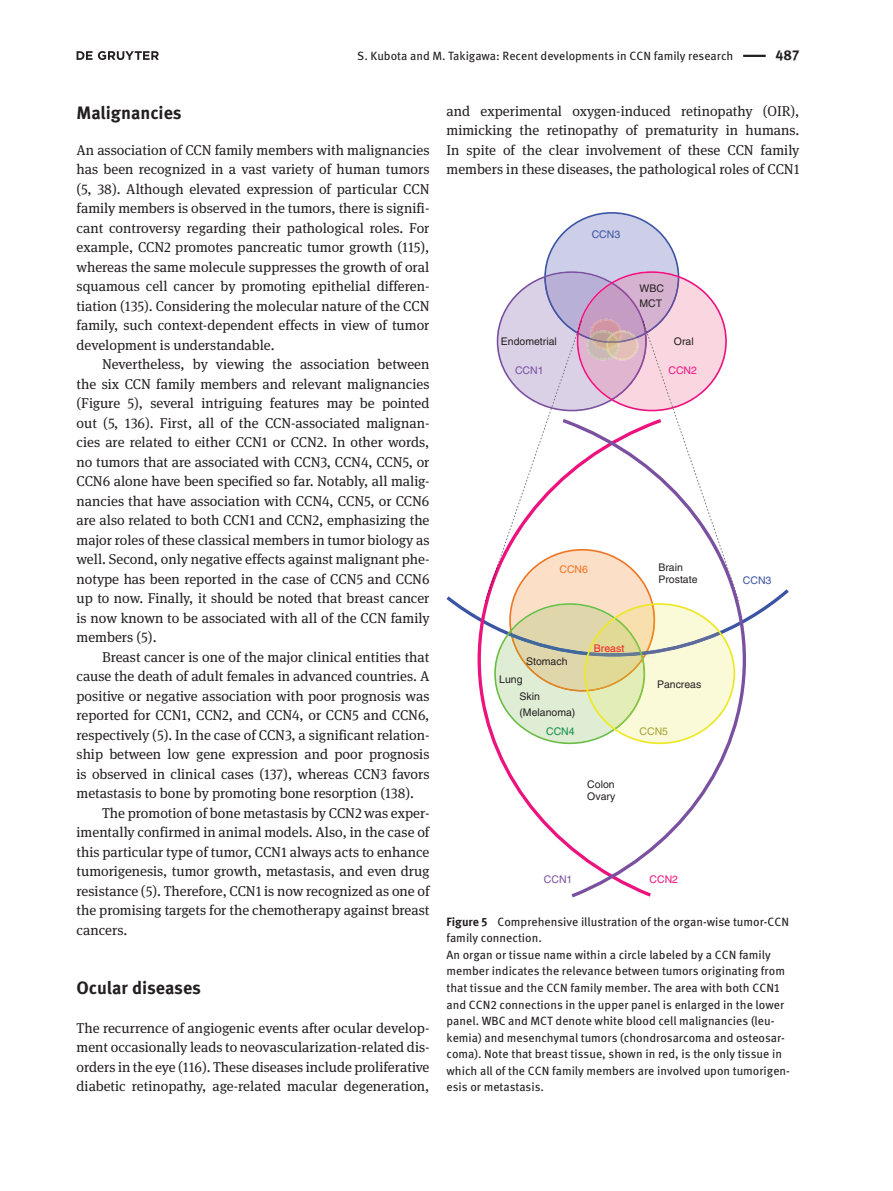
<style>
.page{position:relative;width:893px;height:1191px;background:#fff}
.page>*{position:absolute;margin:0;border:0;box-sizing:border-box;transform-origin:0 0}
.t1{font:700 18px "DG Meta Science";color:#231f20}
.t2{font:14.25px/19.5px "DG Meta Serif Science";color:#231f20;text-align:justify}
.t3{font:700 14.25px "DG Meta Science";color:#231f20}
.t4{font:12px/16.5px "DG Meta Science";color:#231f20}
.t5{font:10.5px/15.9px "Helvetica";color:#231f20}
.t6{font:10.5px "Helvetica";color:#7a51a1}
.t7{font:10.5px "Helvetica";color:#ed137f}
.t8{font:10.5px "Helvetica";color:#3b54a4}
.t9{font:10.5px "Helvetica";color:#ee1d23}
.t10{font:10.5px "Helvetica";color:#118e44}
.t11{font:10.5px "Helvetica";color:#a3a537}
.t12{font:10.5px "Helvetica";color:#ef7423}
.s1{font-weight:700}
</style>
<div class="page">
<hr style="left:743px;top:55px;width:23px;height:2px;background:#231f20">
<svg style="left:493px;top:744px;width:70px;height:99px"></svg>
<svg style="left:563px;top:744px;width:168px;height:153px"></svg>
<svg style="left:446px;top:212px;width:343px;height:532px"></svg>
<svg style="left:77px;top:51px;width:82px;height:9px"></svg>
<p class="t4" style="left:357px;top:47px;width:378px">S. Kubota and M. Takigawa: Recent developments in CCN family research</p>
<p class="t3" style="left:775px;top:44px;width:25px">487</p>
<p class="t1" style="left:77px;top:98px;width:107px">Malignancies</p>
<p class="t2" style="left:77px;top:140px;width:354px">An association of CCN family members with malignancies has been recognized in a vast variety of human tumors (5, 38). Although elevated expression of particular CCN family members is observed in the tumors, there is signifi&shy;cant controversy regarding their pathological roles. For example, CCN2 promotes pancreatic tumor growth (115), whereas the same molecule suppresses the growth of oral squamous cell cancer by promoting epithelial differen&shy;tiation (135). Considering the molecular nature of the CCN family, such context-dependent effects in view of tumor development is understandable.</p>
<p class="t2" style="left:77px;top:354px;width:354px;text-indent:26px">Nevertheless, by viewing the association between the six CCN family members and relevant malignancies (Figure 5), several intriguing features may be pointed out (5, 136). First, all of the CCN-associated malignan&shy;cies are related to either CCN1 or CCN2. In other words, no tumors that are associated with CCN3, CCN4, CCN5, or CCN6 alone have been specified so far. Notably, all malig&shy;nancies that have association with CCN4, CCN5, or CCN6 are also related to both CCN1 and CCN2, emphasizing the major roles of these classical members in tumor biology as well. Second, only negative effects against malignant phe&shy;notype has been reported in the case of CCN5 and CCN6 up to now. Finally, it should be noted that breast cancer is now known to be associated with all of the CCN family members (5).</p>
<p class="t2" style="left:77px;top:646px;width:354px;text-indent:26px">Breast cancer is one of the major clinical entities that cause the death of adult females in advanced countries. A positive or negative association with poor prognosis was reported for CCN1, CCN2, and CCN4, or CCN5 and CCN6, respectively (5). In the case of CCN3, a significant relation&shy;ship between low gene expression and poor prognosis is observed in clinical cases (137), whereas CCN3 favors metastasis to bone by promoting bone resorption (138).</p>
<p class="t2" style="left:77px;top:802px;width:354px;text-indent:26px">The promotion of bone metastasis by CCN2 was exper&shy;imentally confirmed in animal models. Also, in the case of this particular type of tumor, CCN1 always acts to enhance tumorigenesis, tumor growth, metastasis, and even drug resistance (5). Therefore, CCN1 is now recognized as one of the promising targets for the chemotherapy against breast cancers.</p>
<p class="t1" style="left:77px;top:972px;width:126px">Ocular diseases</p>
<p class="t2" style="left:77px;top:1017px;width:354px">The recurrence of angiogenic events after ocular develop&shy;ment occasionally leads to neovascularization-related dis&shy;orders in the eye (116). These diseases include proliferative diabetic retinopathy, age-related macular degeneration,</p>
<p class="t2" style="left:446px;top:101px;width:354px">and experimental oxygen-induced retinopathy (OIR), mimicking the retinopathy of prematurity in humans.<br>In spite of the clear involvement of these CCN family members in these diseases, the pathological roles of CCN1</p>
<p class="t8" style="left:592px;top:228px;width:30px">CCN3</p>
<p class="t5" style="left:639px;top:280px;width:26px">WBC<br>MCT</p>
<p class="t5" style="left:501px;top:333px;width:58px">Endometrial</p>
<p class="t5" style="left:674px;top:333px;width:21px">Oral</p>
<p class="t6" style="left:515px;top:364px;width:30px">CCN1</p>
<p class="t7" style="left:668px;top:364px;width:30px">CCN2</p>
<p class="t12" style="left:559px;top:563px;width:30px">CCN6</p>
<p class="t5" style="left:526px;top:653px;width:43px">Stomach</p>
<p class="t5" style="left:499px;top:671px;width:25px">Lung</p>
<p class="t9" style="left:594px;top:642px;width:32px">Breast</p>
<p class="t5" style="left:658px;top:561px;width:41px;line-height:12.6px">Brain<br>Prostate</p>
<p class="t5" style="left:657px;top:676px;width:46px">Pancreas</p>
<p class="t5" style="left:519px;top:688px;width:58px">Skin (Melanoma)</p>
<p class="t10" style="left:546px;top:725px;width:30px">CCN4</p>
<p class="t11" style="left:639px;top:725px;width:30px">CCN5</p>
<p class="t5" style="left:587px;top:777px;width:30px;line-height:12.6px">Colon<br>Ovary</p>
<p class="t6" style="left:544px;top:873px;width:30px">CCN1</p>
<p class="t7" style="left:649px;top:873px;width:30px">CCN2</p>
<p class="t8" style="left:743px;top:574px;width:30px">CCN3</p>
<p class="t4" style="left:446px;top:913px;width:345px"><span class="s1">Figure 5</span> Comprehensive illustration of the organ-wise tumor-CCN family connection.<br>An organ or tissue name within a circle labeled by a CCN family member indicates the relevance between tumors originating from that tissue and the CCN family member. The area with both CCN1 and CCN2 connections in the upper panel is enlarged in the lower panel. WBC and MCT denote white blood cell malignancies (leu&shy;kemia) and mesenchymal tumors (chondrosarcoma and osteosar&shy;coma). Note that breast tissue, shown in red, is the only tissue in which all of the CCN family members are involved upon tumorigen&shy;esis or metastasis.</p>
</div>
